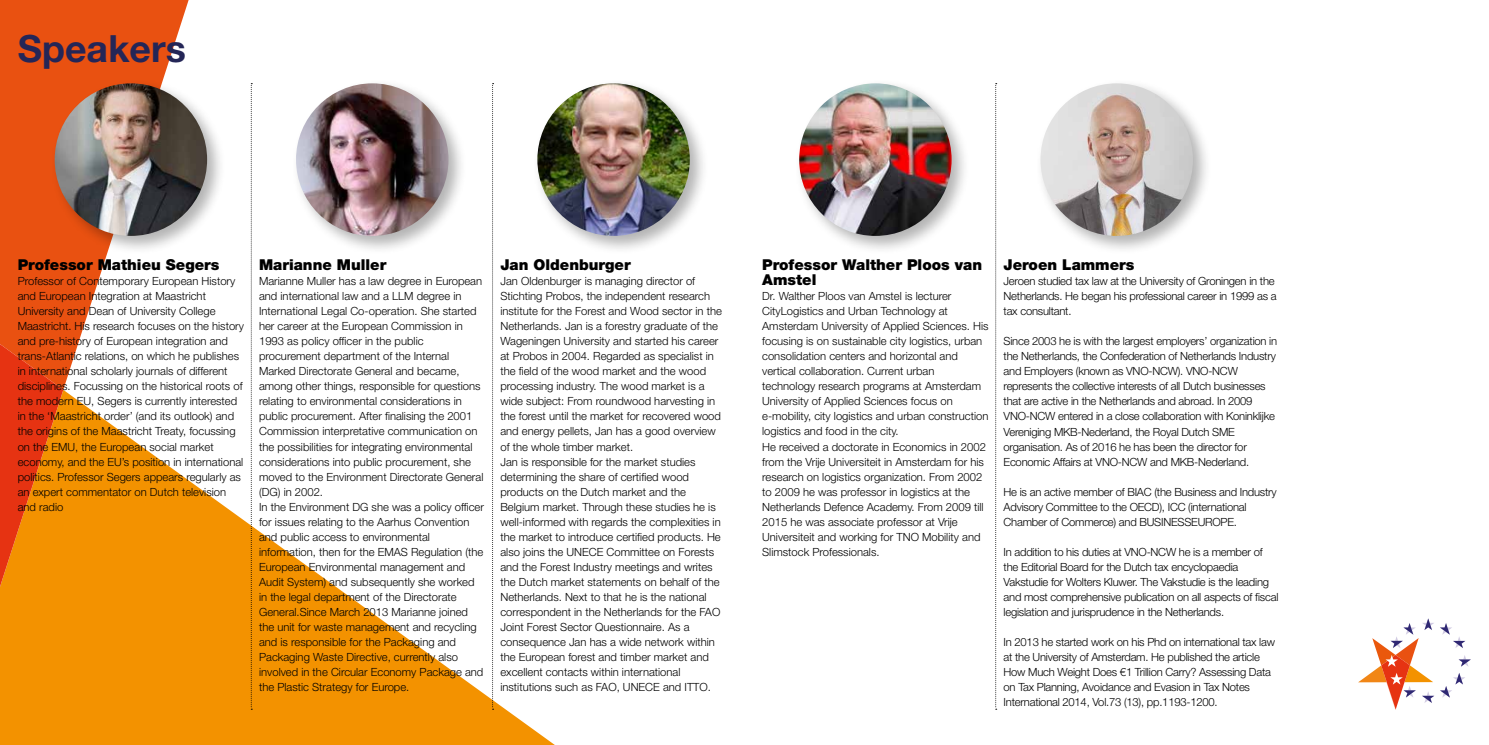
<style>
.page{position:relative;width:1489px;height:745px;background:#fff}
.page>*{position:absolute;margin:0;border:0;box-sizing:border-box;transform-origin:0 0}
.t1{font:700 37.5px "Helvetica Neue LT Std";color:#242657}
.t2{font:900 15px/15px "Helvetica Neue LT Std";color:#000}
.t3{font:300 11.25px/15px "Helvetica Neue LT Std";color:#000}
.t4{font:300 11.25px/15px "Helvetica Neue LT Std";letter-spacing:-.02em;color:#000}
</style>
<div class="page">
<svg style="left:0;top:389px;width:554px;height:355px;fill:#f39200"></svg>
<svg style="left:0;top:0;width:189px;height:389px;fill:#e95111"></svg>
<svg style="left:0;top:344px;width:63px;height:242px;background:#eb5b0b"></svg>
<div style="left:50px;top:79px;width:176px;height:175px;background:#000;opacity:.3"></div>
<img style="left:55px;top:83px;width:152px;height:153px;border-radius:76px">
<div style="left:291px;top:79px;width:176px;height:175px;background:#000;opacity:.3"></div>
<img style="left:296px;top:83px;width:152px;height:153px;border-radius:76px">
<div style="left:533px;top:79px;width:175px;height:175px;background:#000;opacity:.3"></div>
<img style="left:537px;top:83px;width:152px;height:153px;border-radius:76px">
<div style="left:794px;top:79px;width:176px;height:175px;background:#000;opacity:.3"></div>
<img style="left:799px;top:83px;width:152px;height:153px;border-radius:76px">
<div style="left:1036px;top:79px;width:175px;height:175px;background:#000;opacity:.3"></div>
<img style="left:1040px;top:83px;width:152px;height:153px;border-radius:76px">
<svg style="left:995px;top:83px;width:1px;height:626px"></svg>
<svg style="left:492px;top:83px;width:1px;height:626px"></svg>
<svg style="left:251px;top:83px;width:1px;height:626px"></svg>
<svg style="left:1358px;top:618px;width:112px;height:91px"></svg>
<h1 class="t1" style="left:18px;top:26px;width:170px">Speakers</h1>
<h2 class="t2" style="left:18px;top:257px;width:203px">Professor Mathieu Segers</h2>
<p class="t3" style="left:18px;top:273px;width:228px">Professor of Contemporary European History and European Integration at Maastricht University and Dean of University College Maastricht. His research focuses on the history and pre-history of European integration and trans-Atlantic relations, on which he publishes in international scholarly journals of different disciplines. Focussing on the historical roots of the modern EU, Segers is currently interested in the ‘Maastricht order’ (and its outlook) and the origins of the Maastricht Treaty, focussing on the EMU, the European social market economy, and the EU’s position in international politics. Professor Segers appears regularly as an expert commentator on Dutch television and radio</p>
<h2 class="t2" style="left:259px;top:257px;width:129px">Marianne Muller</h2>
<p class="t3" style="left:259px;top:273px;width:226px">Marianne Muller has a law degree in European and international law and a LLM degree in International Legal Co-operation. She started her career at the European Commission in 1993 as policy officer in the public procurement department of the Internal Marked Directorate General and became, among other things, responsible for questions relating to environmental considerations in public procurement. After finalising the 2001<br>Commission interpretative communication on the possibilities for integrating environmental considerations into public procurement, she moved to the Environment Directorate General (DG) in 2002.<br>In the Environment DG she was a policy officer for issues relating to the Aarhus Convention and public access to environmental information, then for the EMAS Regulation (the European Environmental management and Audit System) and subsequently she worked in the legal department of the Directorate General.Since March 2013 Marianne joined the unit for waste management and recycling and is responsible for the Packaging and Packaging Waste Directive, currently also involved in the Circular Economy Package and the Plastic Strategy for Europe.</p>
<h2 class="t2" style="left:500px;top:257px;width:132px">Jan Oldenburger</h2>
<p class="t3" style="left:500px;top:273px;width:223px">Jan Oldenburger is managing director of Stichting Probos, the independent research institute for the Forest and Wood sector in the Netherlands. Jan is a forestry graduate of the Wageningen University and started his career at Probos in 2004. Regarded as specialist in the field of the wood market and the wood processing industry. The wood market is a wide subject: From roundwood harvesting in the forest until the market for recovered wood and energy pellets, Jan has a good overview of the whole timber market.<br>Jan is responsible for the market studies determining the share of certified wood products on the Dutch market and the Belgium market. Through these studies he is well-informed with regards the complexities in the market to introduce certified products. He also joins the UNECE Committee on Forests and the Forest Industry meetings and writes the Dutch market statements on behalf of the Netherlands. Next to that he is the national correspondent in the Netherlands for the FAO Joint Forest Sector Questionnaire. As a consequence Jan has a wide network within the European forest and timber market and excellent contacts within international institutions such as FAO, UNECE and ITTO.</p>
<h2 class="t2" style="left:762px;top:257px;width:221px">Professor Walther Ploos van<br>Amstel</h2>
<p class="t3" style="left:762px;top:288px;width:228px">Dr. Walther Ploos van Amstel is lecturer CityLogistics and Urban Technology at Amsterdam University of Applied Sciences. His focusing is on sustainable city logistics, urban consolidation centers and horizontal and vertical collaboration. Current urban technology research programs at Amsterdam University of Applied Sciences focus on e-mobility, city logistics and urban construction logistics and food in the city.<br>He received a doctorate in Economics in 2002 from the Vrije Universiteit in Amsterdam for his research on logistics organization. From 2002 to 2009 he was professor in logistics at the Netherlands Defence Academy. From 2009 till 2015 he was associate professor at Vrije Universiteit and working for TNO Mobility and Slimstock Professionals.</p>
<h2 class="t2" style="left:1003px;top:257px;width:132px">Jeroen Lammers</h2>
<p class="t4" style="left:1003px;top:273px;width:274px">Jeroen studied tax law at the University of Groningen in the<br>Netherlands. He began his professional career in 1999 as a tax consultant.</p>
<p class="t4" style="left:1003px;top:333px;width:275px">Since 2003 he is with the largest employers’ organization in the Netherlands, the Confederation of Netherlands Industry and Employers (known as VNO-NCW). VNO-NCW represents the collective interests of all Dutch businesses that are active in the Netherlands and abroad. In 2009<br>VNO-NCW entered in a close collaboration with Koninklijke Vereniging MKB-Nederland, the Royal Dutch SME organisation. As of 2016 he has been the director for Economic Affairs at VNO-NCW and MKB-Nederland.</p>
<p class="t4" style="left:1003px;top:483px;width:275px">He is an active member of BIAC (the Business and Industry<br>Advisory Committee to the OECD), ICC (international<br>Chamber of Commerce) and BUSINESSEUROPE.</p>
<p class="t4" style="left:1003px;top:543px;width:276px">In addition to his duties at VNO-NCW he is a member of the Editorial Board for the Dutch tax encyclopaedia Vakstudie for Wolters Kluwer. The Vakstudie is the leading and most comprehensive publication on all aspects of fiscal legislation and jurisprudence in the Netherlands.</p>
<p class="t4" style="left:1003px;top:633px;width:273px">In 2013 he started work on his Phd on international tax law at the University of Amsterdam. He published the article How Much Weight Does €1 Trillion Carry? Assessing Data on Tax Planning, Avoidance and Evasion in Tax Notes International 2014, Vol.73 (13), pp.1193-1200.</p>
</div>
